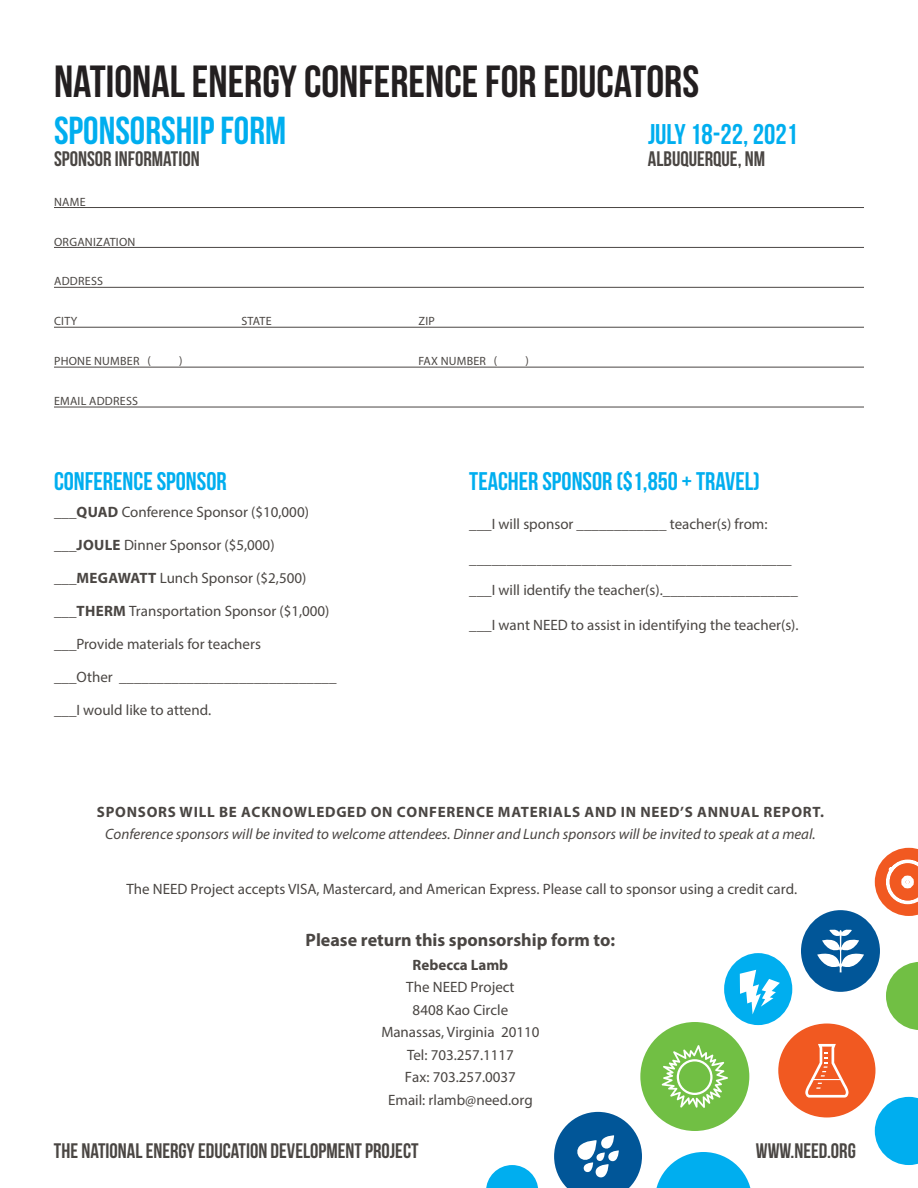
<style>
.page{position:relative;width:918px;height:1188px;background:#fff}
.page>*{position:absolute;margin:0;border:0;box-sizing:border-box;transform-origin:0 0}
.t1{font:45px "Bebas Neue";color:#231f20}
.t2{font:39px "Bebas Neue";color:#00aeef}
.t3{font:28.5px "Bebas Neue";color:#00aeef}
.t4{font:25.5px "Bebas Neue";color:#00aeef}
.t5{font:21px "Bebas Neue";color:#4a4643}
.t6{font:700 18px "Myriad Pro";color:#4a4643}
.t7{font:15px/22.5px "Myriad Pro";color:#4a4643;text-align:center}
.t8{font:italic 15px/22.5px "Myriad Pro";color:#4a4643;text-align:center}
.t9{font:12px "Myriad Pro";letter-spacing:.02em;color:#4a4643}
.s1{font-weight:700}
.s2{font-weight:700;font-style:normal}
</style>
<div class="page">
<hr style="left:54px;top:207px;width:810px;height:1px;background:#4a4643">
<hr style="left:54px;top:247px;width:810px;height:1px;background:#4a4643">
<hr style="left:54px;top:287px;width:810px;height:1px;background:#4a4643">
<hr style="left:54px;top:327px;width:810px;height:1px;background:#4a4643">
<hr style="left:54px;top:367px;width:810px;height:1px;background:#4a4643">
<hr style="left:54px;top:407px;width:810px;height:1px;background:#4a4643">
<div style="left:724px;top:953px;width:68px;height:72px;background:#00aeef;border-radius:50%"></div>
<div style="left:778px;top:1024px;width:97px;height:94px;background:#f15921;border-radius:50%"></div>
<div style="left:801px;top:910px;width:79px;height:82px;background:#015698;border-radius:50%"></div>
<svg style="left:656px;top:1152px;width:95px;height:36px"></svg>
<div style="left:640px;top:1022px;width:109px;height:109px;background:#71bf44;border-radius:50%"></div>
<svg style="left:886px;top:962px;width:32px;height:68px"></svg>
<svg style="left:875px;top:1097px;width:43px;height:68px"></svg>
<svg style="left:486px;top:1165px;width:52px;height:23px"></svg>
<svg style="left:805px;top:1044px;width:44px;height:54px"></svg>
<svg style="left:554px;top:1112px;width:88px;height:76px"></svg>
<svg style="left:662px;top:1045px;width:66px;height:63px"></svg>
<svg style="left:817px;top:929px;width:47px;height:43px"></svg>
<svg style="left:740px;top:970px;width:40px;height:44px"></svg>
<svg style="left:875px;top:848px;width:43px;height:68px"></svg>
<p class="t1" style="left:54px;top:57px;width:647px">NATIONAL ENERGY CONFERENCE FOR EDUCATORS</p>
<p class="t2" style="left:54px;top:109px;width:234px">SPONSORSHIP FORM</p>
<p class="t3" style="left:648px;top:118px;width:151px">JULY 18-22, 2021</p>
<p class="t5" style="left:54px;top:147px;width:147px">SPONSOR INFORMATION</p>
<p class="t5" style="left:648px;top:147px;width:119px">ALBUQUERQUE, NM</p>
<p class="t9" style="left:54px;top:194px;width:33px">NAME</p>
<p class="t9" style="left:54px;top:234px;width:83px">ORGANIZATION</p>
<p class="t9" style="left:54px;top:274px;width:50px">ADDRESS</p>
<p class="t9" style="left:54px;top:314px;width:25px">CITY</p>
<p class="t9" style="left:242px;top:314px;width:32px">STATE</p>
<p class="t9" style="left:418px;top:314px;width:18px">ZIP</p>
<p class="t9" style="left:54px;top:354px;width:98px">PHONE NUMBER (</p>
<p class="t9" style="left:179px;top:354px;width:5px">)</p>
<p class="t9" style="left:418px;top:354px;width:80px">FAX NUMBER (</p>
<p class="t9" style="left:526px;top:354px;width:5px">)</p>
<p class="t9" style="left:54px;top:394px;width:86px">EMAIL ADDRESS</p>
<p class="t4" style="left:54px;top:468px;width:174px">CONFERENCE SPONSOR</p>
<p class="t7" style="left:54px;top:501px;width:256px"><span class="s1">___QUAD</span> Conference Sponsor ($10,000)</p>
<p class="t7" style="left:54px;top:534px;width:222px"><span class="s1">___JOULE</span> Dinner Sponsor ($5,000)</p>
<p class="t7" style="left:54px;top:567px;width:254px"><span class="s1">___MEGAWATT</span> Lunch Sponsor ($2,500)</p>
<p class="t7" style="left:54px;top:600px;width:277px"><span class="s1">___THERM</span> Transportation Sponsor ($1,000)</p>
<p class="t7" style="left:54px;top:633px;width:208px"><span class="s1">___</span>Provide materials for teachers</p>
<p class="t7" style="left:54px;top:666px;width:284px"><span class="s1">___</span>Other _____________________________</p>
<p class="t7" style="left:54px;top:699px;width:159px"><span class="s1">___</span>I would like to attend.</p>
<p class="t4" style="left:469px;top:468px;width:292px">TEACHER SPONSOR ($1,850 + TRAVEL)</p>
<p class="t7" style="left:469px;top:513px;width:300px"><span class="s1">___</span>I will sponsor ____________ teacher(s) from:</p>
<p class="t7" style="left:469px;top:543px;width:330px;line-height:31.5px;text-align:left">___________________________________________ <span class="s1">___</span>I will identify the teacher(s).<span class="s1">__________________</span></p>
<p class="t7" style="left:469px;top:613px;width:331px"><span class="s1">___</span>I want NEED to assist in identifying the teacher(s).</p>
<p class="t8" style="left:97px;top:800px;width:729px"><span class="s2">SPONSORS WILL BE ACKNOWLEDGED ON CONFERENCE MATERIALS AND IN NEED’S ANNUAL REPORT.<br></span>Conference sponsors will be invited to welcome attendees. Dinner and Lunch sponsors will be invited to speak at a meal.</p>
<p class="t7" style="left:126px;top:877px;width:672px">The NEED Project accepts VISA, Mastercard, and American Express. Please call to sponsor using a credit card.</p>
<p class="t6" style="left:306px;top:928px;width:311px">Please return this sponsorship form to:</p>
<p class="t7" style="left:381px;top:953px;width:160px"><span class="s1">Rebecca Lamb<br></span>The NEED Project<br>8408 Kao Circle<br>Manassas, Virginia 20110<br>Tel: 703.257.1117<br>Fax: 703.257.0037<br>Email: rlamb@need.org</p>
<p class="t5" style="left:54px;top:1139px;width:366px">THE NATIONAL ENERGY EDUCATION DEVELOPMENT PROJECT</p>
<p class="t5" style="left:756px;top:1139px;width:101px">WWW.NEED.ORG</p>
</div>
